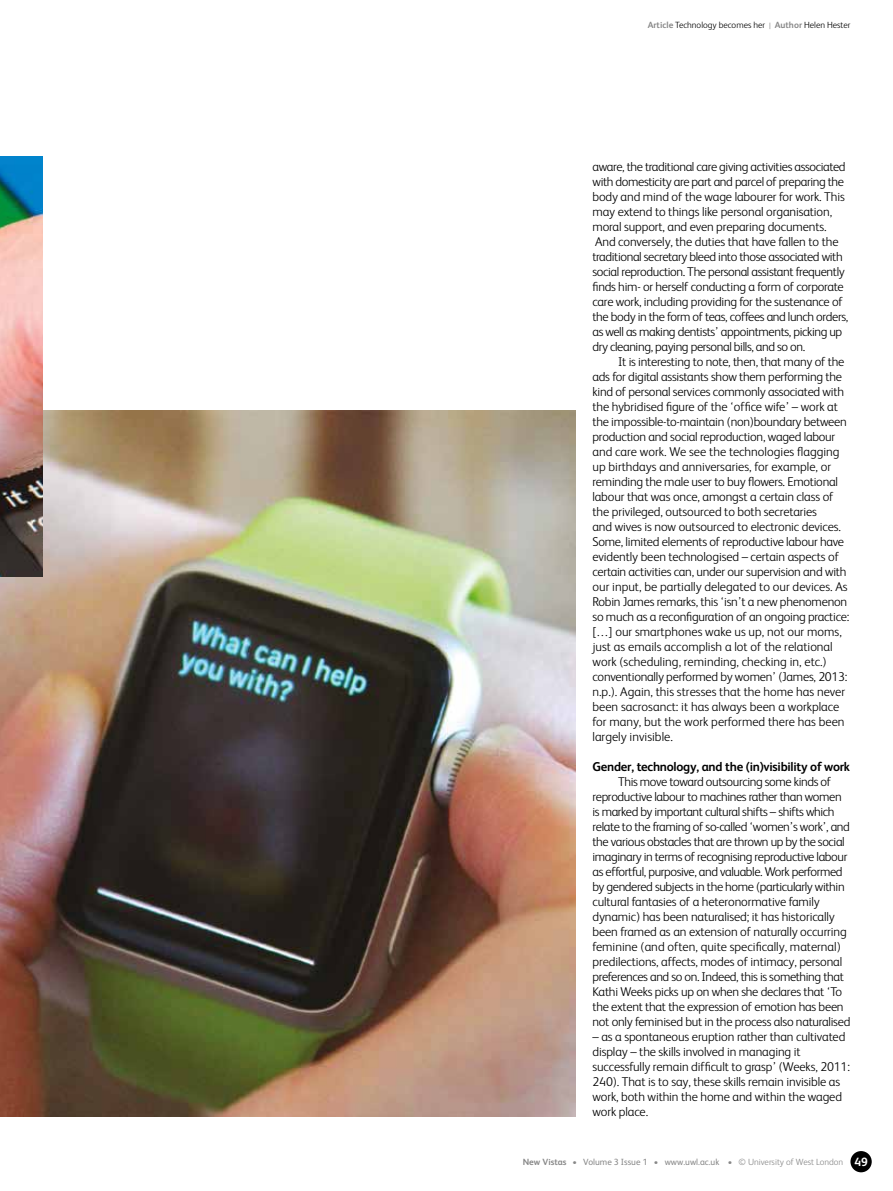
<style>
.page{position:relative;width:893px;height:1191px;background:#fff}
.page>*{position:absolute;margin:0;border:0;box-sizing:border-box;transform-origin:0 0}
.t1{font:300 12.75px/15px "FS Albert";letter-spacing:-.02em;color:#000}
.t2{font:700 12.75px "FS Albert";letter-spacing:-.02em;color:#000}
.t3{font:300 9px "FS Albert";color:#878787}
.t4{font:300 9px "FS Albert";color:#000}
.s1{font-weight:700;color:#878787}
.s2{color:#878787}
.s3{font-weight:700}
.s4{font-weight:400}
.s5{font-weight:700;font-size:12px;color:#fff}
</style>
<div class="page">
<div style="left:850px;top:1151px;width:22px;height:21px;background:#000;border-radius:50%"></div>
<img style="left:0;top:411px;width:575px;height:705px">
<img style="left:0;top:156px;width:43px;height:420px">
<p class="t4" style="left:648px;top:19px;width:204px"><span class="s1">Article</span> Technology becomes her <span class="s2">|</span> <span class="s1">Author</span> Helen Hester</p>
<p class="t1" style="left:592px;top:159px;width:257px">aware, the traditional care giving activities associated with domesticity are part and parcel of preparing the body and mind of the wage labourer for work. This may extend to things like personal organisation, moral support, and even preparing documents.<br>And conversely, the duties that have fallen to the traditional secretary bleed into those associated with social reproduction. The personal assistant frequently finds him- or herself conducting a form of corporate care work, including providing for the sustenance of the body in the form of teas, coffees and lunch orders, as well as making dentists’ appointments, picking up dry cleaning, paying personal bills, and so on.</p>
<p class="t1" style="left:592px;top:353px;width:258px;text-indent:26px">It is interesting to note, then, that many of the ads for digital assistants show them performing the kind of personal services commonly associated with the hybridised figure of the ‘office wife’ – work at the impossible-to-maintain (non)boundary between production and social reproduction, waged labour and care work. We see the technologies flagging up birthdays and anniversaries, for example, or reminding the male user to buy flowers. Emotional labour that was once, amongst a certain class of the privileged, outsourced to both secretaries<br>and wives is now outsourced to electronic devices.<br>Some, limited elements of reproductive labour have evidently been technologised – certain aspects of certain activities can, under our supervision and with our input, be partially delegated to our devices. As Robin James remarks, this ‘isn’t a new phenomenon so much as a reconfiguration of an ongoing practice: […] our smartphones wake us up, not our moms, just as emails accomplish a lot of the relational work (scheduling, reminding, checking in, etc.) conventionally performed by women’ (James, 2013: n.p.). Again, this stresses that the home has never been sacrosanct: it has always been a workplace for many, but the work performed there has been largely invisible.</p>
<p class="t2" style="left:592px;top:758px;width:259px">Gender, technology, and the (in)visibility of work</p>
<p class="t1" style="left:592px;top:773px;width:259px;text-indent:26px">This move toward outsourcing some kinds of reproductive labour to machines rather than women is marked by important cultural shifts – shifts which relate to the framing of so-called ‘women’s work’, and the various obstacles that are thrown up by the social imaginary in terms of recognising reproductive labour as effortful, purposive, and valuable. Work performed by gendered subjects in the home (particularly within cultural fantasies of a heteronormative family dynamic) has been naturalised; it has historically been framed as an extension of naturally occurring feminine (and often, quite specifically, maternal) predilections, affects, modes of intimacy, personal preferences and so on. Indeed, this is something that Kathi Weeks picks up on when she declares that ‘To the extent that the expression of emotion has been not only feminised but in the process also naturalised</p>
<p class="t1" style="left:592px;top:1028px;width:259px">– as a spontaneous eruption rather than cultivated display – the skills involved in managing it successfully remain difficult to grasp’ (Weeks, 2011:<br>240). That is to say, these skills remain invisible as work, both within the home and within the waged work place.</p>
<p class="t3" style="left:523px;top:1156px;width:347px"><span class="s3">New Vistas</span> • <span class="s4">Volume 3 Issue 1</span> • <span class="s4">www.uwl.ac.uk</span> • © University of West London <span class="s5">49</span></p>
</div>
